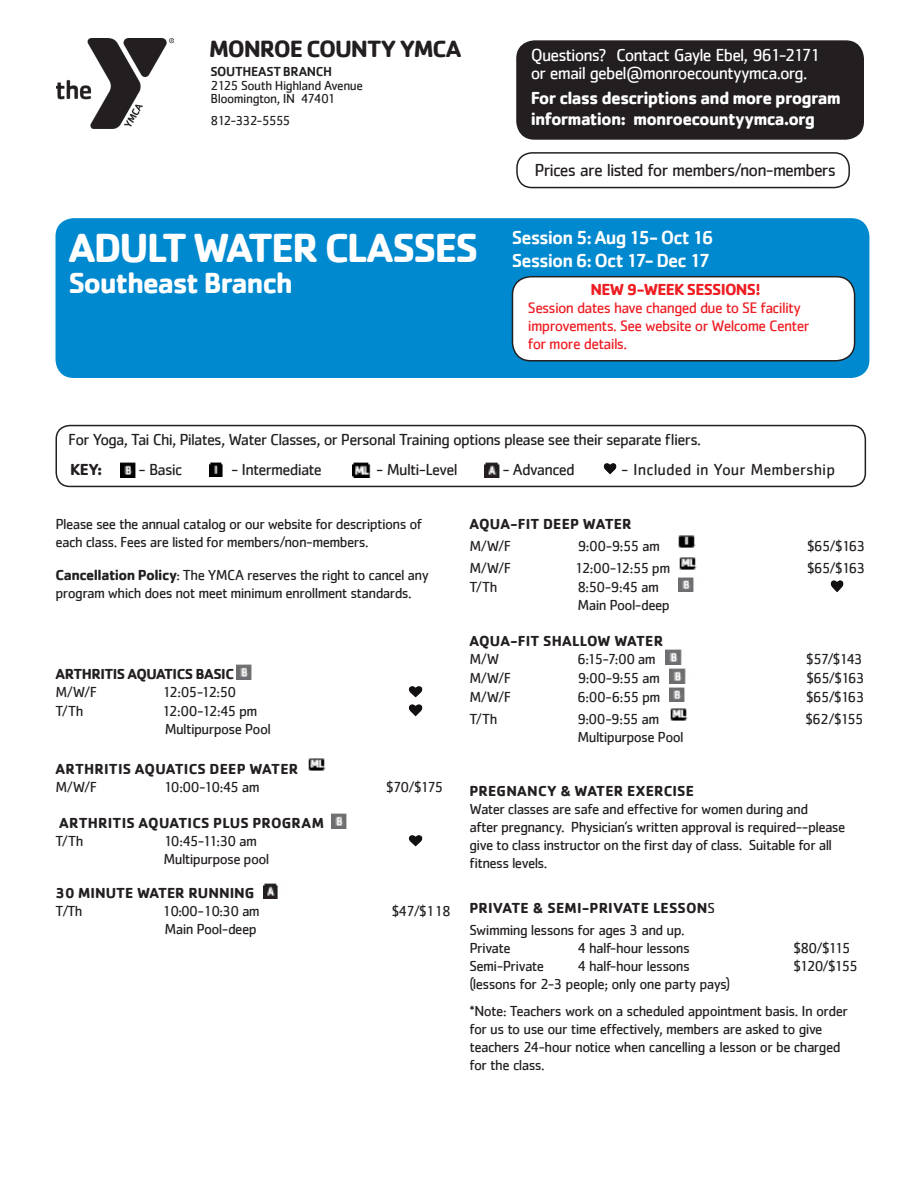
<style>
.page{position:relative;width:918px;height:1188px;background:#fff}
.page>*{position:absolute;margin:0;border:0;box-sizing:border-box;transform-origin:0 0}
.t1{font:700 42px "Cachet";letter-spacing:-.05em;color:#fff}
.t2{font:700 30px "Cachet";letter-spacing:-.05em;color:#fff}
.t3{font:700 24.3px "Cachet";letter-spacing:-.05em;color:#231f20}
.t4{font:500 19.5px "Cachet";letter-spacing:-.05em;color:#fff}
.t5{font:18px "Cachet";letter-spacing:-.05em;color:#fff}
.t6{font:700 18px "Cachet";letter-spacing:-.045em;color:#fff}
.t7{font:18px "Cachet";letter-spacing:-.05em;color:#231f20}
.t8{font:16.5px "Cachet";letter-spacing:-.045em;color:#231f20}
.t9{font:16.5px "Cachet";color:#231f20}
.t10{font:700 16.5px "Cachet";letter-spacing:-.04em;color:#ee1d23}
.t11{font:700 16.5px "Cachet";color:#231f20}
.t12{font:15.75px/18px "Cachet";letter-spacing:-.045em;color:#ee1d23}
.Class_description_pa{font:15px/18px "Cachet";letter-spacing:-.04em;color:#231f20}
.Class_description_pa-2{font:700 15px "Cachet";letter-spacing:.005em;color:#231f20}
.Class_description_pa-3{font:700 15px "Cachet";letter-spacing:-.035em;color:#231f20}
.Class_description_pa-4{font:13.5px "Cachet";letter-spacing:-.035em;color:#231f20}
.Class_description_pa-5{font:500 13.5px "Cachet";letter-spacing:-.025em;color:#231f20}
.Class_description_pa-6{font:13.5px "Cachet";letter-spacing:-.075em;color:#231f20}
.s1{font-weight:700}
.s2{font-style:inherit}
.s3{font-weight:400}
</style>
<div class="page">
<div style="left:516px;top:40px;width:348px;height:100px;background:#231f20;border-radius:18px"></div>
<img style="left:56px;top:39px;width:117px;height:89px">
<img style="left:237px;top:664px;width:15px;height:15px">
<img style="left:408px;top:686px;width:15px;height:12px">
<img style="left:408px;top:704px;width:15px;height:13px">
<img style="left:308px;top:758px;width:18px;height:13px">
<img style="left:331px;top:813px;width:16px;height:15px">
<img style="left:408px;top:835px;width:15px;height:12px">
<img style="left:263px;top:883px;width:15px;height:15px">
<img style="left:678px;top:535px;width:18px;height:13px">
<img style="left:679px;top:557px;width:18px;height:13px">
<img style="left:678px;top:577px;width:16px;height:15px">
<img style="left:830px;top:580px;width:14px;height:12px">
<img style="left:666px;top:649px;width:16px;height:15px">
<img style="left:670px;top:668px;width:16px;height:15px">
<img style="left:669px;top:687px;width:16px;height:15px">
<img style="left:670px;top:708px;width:18px;height:13px">
<div style="left:56px;top:218px;width:813px;height:160px;background:#0089cf;border-radius:18px"></div>
<div style="left:516px;top:152px;width:334px;height:36px;border:2px solid #231f20;border-radius:15px"></div>
<img style="left:121px;top:462px;width:15px;height:15px">
<img style="left:209px;top:462px;width:14px;height:14px">
<img style="left:352px;top:462px;width:19px;height:16px">
<img style="left:484px;top:462px;width:16px;height:16px">
<img style="left:603px;top:463px;width:14px;height:12px">
<div style="left:56px;top:425px;width:810px;height:62px;border:2px solid #231f20;border-radius:14px"></div>
<div style="left:512px;top:277px;width:343px;height:84px;background:#fff;border-radius:18px"></div>
<div style="left:512px;top:276px;width:343px;height:86px;border:2px solid #231f20;border-radius:18px"></div>
<p class="t3" style="left:209px;top:33px;width:254px">MONROE COUNTY YMCA</p>
<p class="Class_description_pa-5" style="left:210px;top:63px;width:123px">SOUTHEAST BRANCH</p>
<p class="Class_description_pa-4" style="left:210px;top:77px;width:154px">2125 South Highland Avenue</p>
<p class="Class_description_pa-4" style="left:210px;top:91px;width:127px">Bloomington, IN 47401</p>
<p class="Class_description_pa-6" style="left:210px;top:113px;width:82px">812-332-5555</p>
<p class="t1" style="left:68px;top:220px;width:412px">ADULT WATER CLASSES</p>
<p class="t2" style="left:68px;top:264px;width:226px">Southeast Branch</p>
<p class="t5" style="left:531px;top:44px;width:291px">Questions? Contact Gayle Ebel, 961-2171</p>
<p class="t5" style="left:531px;top:63px;width:278px">or email gebel@monroecountyymca.org.</p>
<p class="t6" style="left:531px;top:86px;width:312px">For class descriptions and more program</p>
<p class="t6" style="left:531px;top:108px;width:286px">information: monroecountyymca.org</p>
<p class="t7" style="left:535px;top:159px;width:303px">Prices are listed for members/non-members</p>
<p class="t4" style="left:512px;top:226px;width:204px">Session 5: Aug 15- Oct 16</p>
<p class="t4" style="left:512px;top:248px;width:200px">Session 6: Oct 17- Dec 17</p>
<p class="t10" style="left:590px;top:279px;width:172px">NEW 9-WEEK SESSIONS!</p>
<p class="t12" style="left:528px;top:298px;width:283px">Session dates have changed due to SE facility improvements. See website or Welcome Center for more details.</p>
<p class="t8" style="left:68px;top:429px;width:634px">For Yoga, Tai Chi, Pilates, Water Classes, or Personal Training options please see their separate fliers.</p>
<p class="t11" style="left:70px;top:458px;width:34px">KEY:</p>
<p class="t8" style="left:139px;top:459px;width:45px">- Basic</p>
<p class="t8" style="left:231px;top:459px;width:92px">- Intermediate</p>
<p class="t8" style="left:376px;top:459px;width:83px">- Multi-Level</p>
<p class="t8" style="left:502px;top:459px;width:74px">- Advanced</p>
<p class="t9" style="left:621px;top:459px;width:216px">- Included in Your Membership</p>
<p class="Class_description_pa" style="left:56px;top:514px;width:368px">Please see the annual catalog or our website for descriptions of each class. Fees are listed for members/non-members.</p>
<p class="Class_description_pa" style="left:56px;top:565px;width:375px"><span class="s1">Cancellation Policy</span><span class="s2">:</span> The YMCA reserves the right to cancel any program which does not meet minimum enrollment standards.</p>
<p class="Class_description_pa-3" style="left:56px;top:665px;width:180px">ARTHRITIS AQUATICS BASIC</p>
<p class="Class_description_pa" style="left:56px;top:683px;width:43px">M/W/F</p>
<p class="Class_description_pa" style="left:162px;top:683px;width:76px">12:05-12:50</p>
<p class="Class_description_pa" style="left:56px;top:701px;width:29px">T/Th</p>
<p class="Class_description_pa" style="left:162px;top:701px;width:97px">12:00-12:45 pm</p>
<p class="Class_description_pa" style="left:165px;top:719px;width:108px">Multipurpose Pool</p>
<p class="Class_description_pa-2" style="left:56px;top:759px;width:244px">ARTHRITIS AQUATICS DEEP WATER</p>
<p class="Class_description_pa" style="left:56px;top:777px;width:43px">M/W/F</p>
<p class="Class_description_pa" style="left:164px;top:777px;width:98px">10:00-10:45 am</p>
<p class="Class_description_pa" style="left:386px;top:777px;width:59px">$70/$175</p>
<p class="Class_description_pa-2" style="left:59px;top:814px;width:266px">ARTHRITIS AQUATICS PLUS PROGRAM</p>
<p class="Class_description_pa" style="left:56px;top:832px;width:29px">T/Th</p>
<p class="Class_description_pa" style="left:164px;top:832px;width:95px">10:45-11:30 am</p>
<p class="Class_description_pa" style="left:164px;top:850px;width:107px">Multipurpose pool</p>
<p class="Class_description_pa-2" style="left:56px;top:883px;width:200px">30 MINUTE WATER RUNNING</p>
<p class="Class_description_pa" style="left:56px;top:902px;width:29px">T/Th</p>
<p class="Class_description_pa" style="left:162px;top:902px;width:99px">10:00-10:30 am</p>
<p class="Class_description_pa" style="left:392px;top:902px;width:61px">$47/$118</p>
<p class="Class_description_pa" style="left:164px;top:920px;width:94px">Main Pool-deep</p>
<p class="Class_description_pa-2" style="left:470px;top:514px;width:164px">AQUA-FIT DEEP WATER</p>
<p class="Class_description_pa" style="left:470px;top:537px;width:43px">M/W/F</p>
<p class="Class_description_pa" style="left:578px;top:537px;width:84px">9:00-9:55 am</p>
<p class="Class_description_pa" style="left:807px;top:537px;width:60px">$65/$163</p>
<p class="Class_description_pa" style="left:470px;top:559px;width:43px">M/W/F</p>
<p class="Class_description_pa" style="left:575px;top:559px;width:97px">12:00-12:55 pm</p>
<p class="Class_description_pa" style="left:807px;top:559px;width:60px">$65/$163</p>
<p class="Class_description_pa" style="left:470px;top:577px;width:29px">T/Th</p>
<p class="Class_description_pa" style="left:578px;top:577px;width:83px">8:50-9:45 am</p>
<p class="Class_description_pa" style="left:578px;top:595px;width:94px">Main Pool-deep</p>
<p class="Class_description_pa-2" style="left:470px;top:631px;width:195px">AQUA-FIT SHALLOW WATER</p>
<p class="Class_description_pa" style="left:470px;top:650px;width:31px">M/W</p>
<p class="Class_description_pa" style="left:578px;top:650px;width:80px">6:15-7:00 am</p>
<p class="Class_description_pa" style="left:806px;top:650px;width:58px">$57/$143</p>
<p class="Class_description_pa" style="left:470px;top:669px;width:43px">M/W/F</p>
<p class="Class_description_pa" style="left:578px;top:669px;width:84px">9:00-9:55 am</p>
<p class="Class_description_pa" style="left:806px;top:669px;width:60px">$65/$163</p>
<p class="Class_description_pa" style="left:470px;top:688px;width:43px">M/W/F</p>
<p class="Class_description_pa" style="left:578px;top:688px;width:84px">6:00-6:55 pm</p>
<p class="Class_description_pa" style="left:806px;top:688px;width:60px">$65/$163</p>
<p class="Class_description_pa" style="left:470px;top:710px;width:29px">T/Th</p>
<p class="Class_description_pa" style="left:577px;top:710px;width:84px">9:00-9:55 am</p>
<p class="Class_description_pa" style="left:805px;top:710px;width:60px">$62/$155</p>
<p class="Class_description_pa" style="left:578px;top:728px;width:108px">Multipurpose Pool</p>
<p class="Class_description_pa-2" style="left:470px;top:781px;width:226px">PREGNANCY &amp; WATER EXERCISE</p>
<p class="Class_description_pa" style="left:470px;top:800px;width:340px">Water classes are safe and effective for women during and</p>
<p class="Class_description_pa" style="left:470px;top:818px;width:377px">after pregnancy. Physician’s written approval is required--please give to class instructor on the first day of class. Suitable for all fitness levels.</p>
<p class="Class_description_pa-2" style="left:470px;top:898px;width:247px">PRIVATE &amp; SEMI-PRIVATE LESSON<span class="s3">S</span></p>
<p class="Class_description_pa" style="left:470px;top:921px;width:217px">Swimming lessons for ages 3 and up.</p>
<p class="Class_description_pa" style="left:470px;top:939px;width:43px">Private</p>
<p class="Class_description_pa" style="left:578px;top:939px;width:114px">4 half-hour lessons</p>
<p class="Class_description_pa" style="left:794px;top:939px;width:59px">$80/$115</p>
<p class="Class_description_pa" style="left:470px;top:957px;width:76px">Semi-Private</p>
<p class="Class_description_pa" style="left:578px;top:957px;width:114px">4 half-hour lessons</p>
<p class="Class_description_pa" style="left:794px;top:957px;width:66px">$120/$155</p>
<p class="Class_description_pa" style="left:470px;top:975px;width:262px">(lessons for 2-3 people; only one party pays)</p>
<p class="Class_description_pa" style="left:470px;top:1002px;width:380px">*Note: Teachers work on a scheduled appointment basis. In order for us to use our time effectively, members are asked to give teachers 24-hour notice when cancelling a lesson or be charged</p>
<p class="Class_description_pa" style="left:470px;top:1056px;width:77px">for the class.</p>
</div>
